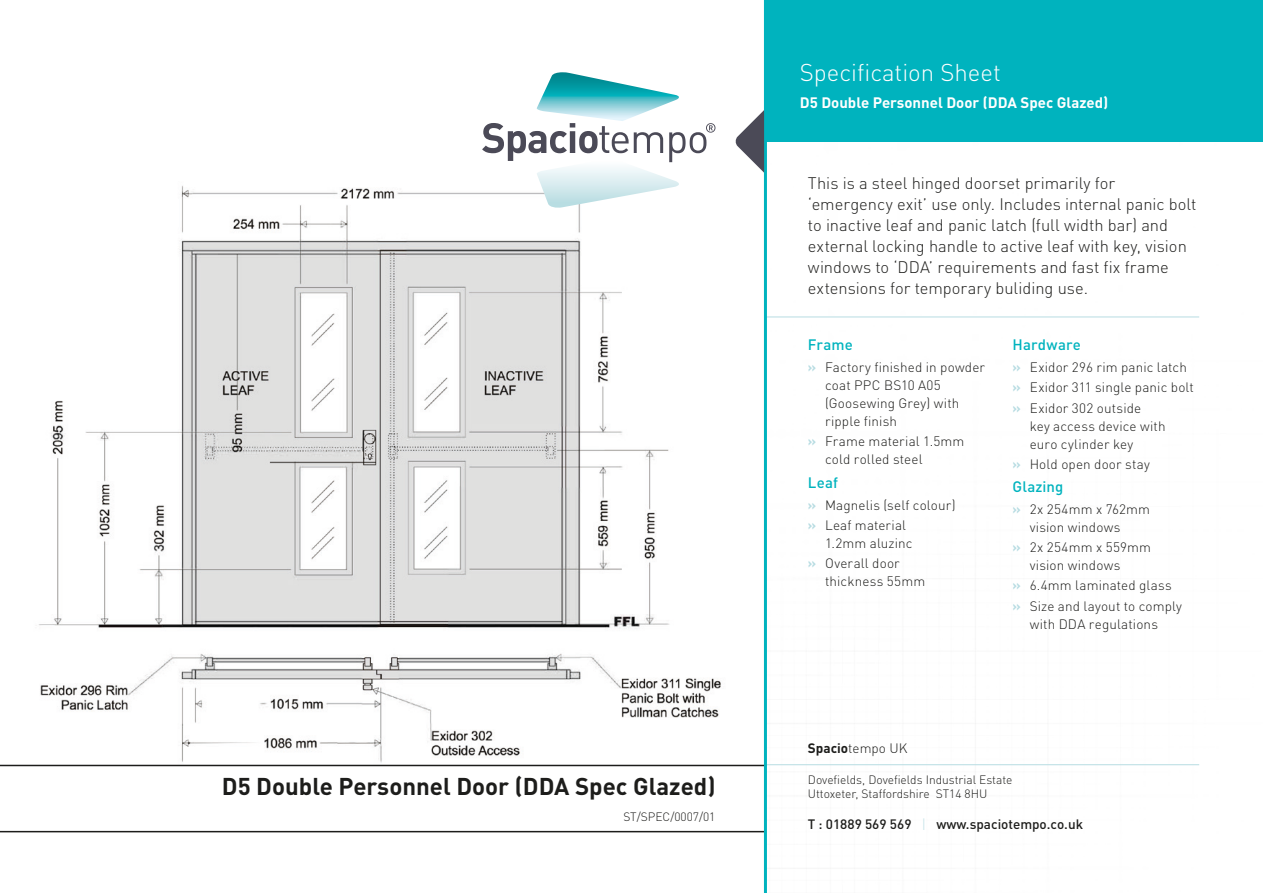
<style>
.page{position:relative;width:1263px;height:893px;background:#fff}
.page>*{position:absolute;margin:0;border:0;box-sizing:border-box;transform-origin:0 0}
.t1{font:700 24px "DINOT";color:#1d1d1b}
.t2{font:300 24px "DINOT";color:#fff}
.t3{font:300 16.5px/21px "DINOT";color:#1d1d1b}
.t4{font:700 15px "DINOT";color:#fff}
.t5{font:500 15px "DINOT";letter-spacing:.01em;color:#00b3be}
.t6{font:300 13.5px/18px "DINOT";letter-spacing:.01em;color:#1d1d1b}
.t7{font:500 13.5px "DINOT";color:#1d1d1b}
.t8{font:300 12px/14.4px "DINOT";color:#1d1d1b}
.t9{font:300 12px "DINOT";color:#1d1d1b}
.s1{font-weight:700;color:#b7dce2}
.s2{font-weight:700}
.s3{font-weight:300;color:#b7dce2}
</style>
<div class="page">
<img style="left:22px;top:185px;width:715px;height:580px">
<svg style="left:0;top:765px;width:764px;height:67px"></svg>
<hr style="left:765px;top:764px;width:434px;height:1px;background:#b7dce2">
<hr style="left:765px;top:317px;width:434px;height:1px;background:#b7dce2">
<hr style="left:764px;top:0;width:3px;height:893px;background:#00b3be">
<svg style="left:736px;top:110px;width:28px;height:63px"></svg>
<div style="left:765px;top:0;width:498px;height:141px;background:#00b3be"></div>
<svg style="left:482px;top:72px;width:233px;height:136px"></svg>
<h1 class="t1" style="left:222px;top:767px;width:495px">D5 Double Personnel Door (DDA Spec Glazed)</h1>
<p class="t9" style="left:623px;top:807px;width:94px">ST/SPEC/0007/01</p>
<h1 class="t2" style="left:800px;top:55px;width:203px">Specification Sheet</h1>
<p class="t4" style="left:800px;top:91px;width:310px">D5 Double Personnel Door (DDA Spec Glazed)</p>
<p class="t3" style="left:808px;top:171px;width:390px">This is a steel hinged doorset primarily for ‘emergency exit’ use only. Includes internal panic bolt to inactive leaf and panic latch (full width bar) and external locking handle to active leaf with key, vision windows to ‘DDA’ requirements and fast fix frame extensions for temporary buliding use.</p>
<p class="t5" style="left:808px;top:333px;width:47px">Frame</p>
<p class="t6" style="left:825px;top:357px;width:161px;text-indent:-17px"><span class="s1">»</span> Factory finished in powder coat PPC BS10 A05 (Goosewing Grey) with ripple finish</p>
<p class="t6" style="left:825px;top:431px;width:141px;text-indent:-17px"><span class="s1">»</span> Frame material 1.5mm cold rolled steel</p>
<p class="t5" style="left:808px;top:471px;width:32px">Leaf</p>
<p class="t6" style="left:808px;top:494px;width:149px;line-height:20.1px"><span class="s1">»</span> Magnelis (self colour) <span class="s1">»</span> Leaf material</p>
<p class="t6" style="left:808px;top:532px;width:106px;line-height:20.1px;text-indent:17px">1.2mm aluzinc <span class="s1">»</span> Overall door</p>
<p class="t6" style="left:825px;top:571px;width:102px">thickness 55mm</p>
<p class="t5" style="left:1012px;top:333px;width:70px">Hardware</p>
<p class="t6" style="left:1012px;top:356px;width:183px;line-height:20.1px"><span class="s1">»</span> Exidor 296 rim panic latch <span class="s1">»</span> Exidor 311 single panic bolt <span class="s1">»</span> Exidor 302 outside</p>
<p class="t6" style="left:1030px;top:416px;width:137px">key access device with euro cylinder key</p>
<p class="t6" style="left:1012px;top:454px;width:139px"><span class="s1">»</span> Hold open door stay</p>
<p class="t5" style="left:1012px;top:475px;width:52px">Glazing</p>
<p class="t6" style="left:1030px;top:499px;width:122px;text-indent:-17px"><span class="s1">»</span> 2x 254mm x 762mm vision windows</p>
<p class="t6" style="left:1030px;top:537px;width:123px;text-indent:-17px"><span class="s1">»</span> 2x 254mm x 559mm vision windows</p>
<p class="t6" style="left:1012px;top:574px;width:171px;line-height:20.1px"><span class="s1">»</span> 6.4mm laminated glass <span class="s1">»</span> Size and layout to comply</p>
<p class="t6" style="left:1030px;top:614px;width:130px">with DDA regulations</p>
<p class="t6" style="left:808px;top:738px;width:101px"><span class="s2">Spacio</span>tempo UK</p>
<p class="t8" style="left:808px;top:771px;width:206px">Dovefields, Dovefields Industrial Estate<br>Uttoxeter, Staffordshire ST14 8HU</p>
<p class="t7" style="left:808px;top:814px;width:277px">T : 01889 569 569 <span class="s3">|</span> www.spaciotempo.co.uk</p>
</div>
